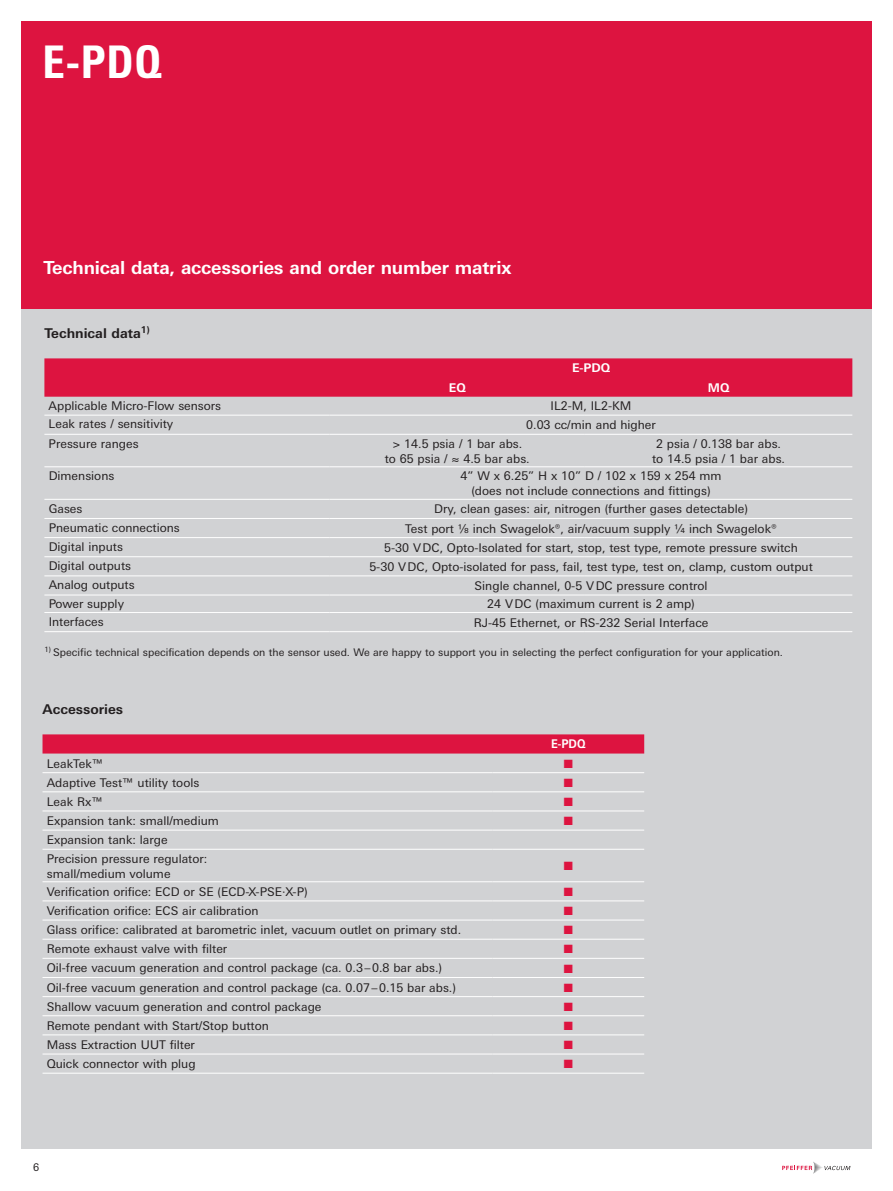
<style>
.page{position:relative;width:893px;height:1191px;background:#fff}
.page>*{position:absolute;margin:0;border:0;box-sizing:border-box;transform-origin:0 0}
.t1{font:700 condensed 45px "Univers";color:#fff}
.t2{font:700 18px "Univers Next W1 G";letter-spacing:-.01em;color:#fff}
.t3{font:700 13.5px "Univers Next W1 G";color:#231f20}
.t4{font:12px/15px "Univers Next W1 G";color:#231f20;text-align:center}
.t5{font:12px "Zapf Dingbats ITC";color:#dd1440}
.t6{font:700 12px "Univers Next W1 G";color:#fff}
.t7{font:700 12px "Univers Next W1 G";color:#fff;scale:.9 1}
.t8{font:10.5px "Univers Next W1 G";color:#231f20}
</style>
<div class="page">
<div style="left:21px;top:308px;width:851px;height:840px;background:#d1d2d4"></div>
<div style="left:21px;top:21px;width:851px;height:287px;background:#dd1440"></div>
<svg style="left:782px;top:1161px;width:68px;height:12px"></svg>
<div style="left:43px;top:734px;width:601px;height:19px;background:#dd1440"></div>
<hr style="left:43px;top:772px;width:449px;height:1px;background:#fff">
<hr style="left:43px;top:791px;width:449px;height:1px;background:#fff">
<hr style="left:43px;top:810px;width:449px;height:1px;background:#fff">
<hr style="left:43px;top:829px;width:449px;height:1px;background:#fff">
<hr style="left:43px;top:849px;width:449px;height:1px;background:#fff">
<hr style="left:43px;top:881px;width:449px;height:1px;background:#fff">
<hr style="left:43px;top:900px;width:449px;height:1px;background:#fff">
<hr style="left:43px;top:919px;width:449px;height:1px;background:#fff">
<hr style="left:43px;top:938px;width:449px;height:1px;background:#fff">
<hr style="left:43px;top:958px;width:449px;height:1px;background:#fff">
<hr style="left:43px;top:977px;width:449px;height:1px;background:#fff">
<hr style="left:43px;top:996px;width:449px;height:1px;background:#fff">
<hr style="left:43px;top:1015px;width:449px;height:1px;background:#fff">
<hr style="left:43px;top:1034px;width:449px;height:1px;background:#fff">
<hr style="left:43px;top:1053px;width:449px;height:1px;background:#fff">
<hr style="left:43px;top:1072px;width:449px;height:1px;background:#fff">
<hr style="left:492px;top:772px;width:152px;height:1px;background:#fff">
<hr style="left:492px;top:791px;width:152px;height:1px;background:#fff">
<hr style="left:492px;top:810px;width:152px;height:1px;background:#fff">
<hr style="left:492px;top:829px;width:152px;height:1px;background:#fff">
<hr style="left:492px;top:849px;width:152px;height:1px;background:#fff">
<hr style="left:492px;top:881px;width:152px;height:1px;background:#fff">
<hr style="left:492px;top:900px;width:152px;height:1px;background:#fff">
<hr style="left:492px;top:919px;width:152px;height:1px;background:#fff">
<hr style="left:492px;top:938px;width:152px;height:1px;background:#fff">
<hr style="left:492px;top:958px;width:152px;height:1px;background:#fff">
<hr style="left:492px;top:977px;width:152px;height:1px;background:#fff">
<hr style="left:492px;top:996px;width:152px;height:1px;background:#fff">
<hr style="left:492px;top:1015px;width:152px;height:1px;background:#fff">
<hr style="left:492px;top:1034px;width:152px;height:1px;background:#fff">
<hr style="left:492px;top:1053px;width:152px;height:1px;background:#fff">
<hr style="left:492px;top:1072px;width:152px;height:1px;background:#fff">
<div style="left:44px;top:358px;width:808px;height:39px;background:#dd1440"></div>
<hr style="left:44px;top:415px;width:286px;height:1px;background:#fff">
<hr style="left:330px;top:415px;width:255px;height:1px;background:#fff">
<hr style="left:585px;top:415px;width:267px;height:1px;background:#fff">
<hr style="left:44px;top:434px;width:286px;height:1px;background:#fff">
<hr style="left:330px;top:434px;width:255px;height:1px;background:#fff">
<hr style="left:585px;top:434px;width:267px;height:1px;background:#fff">
<hr style="left:44px;top:466px;width:286px;height:1px;background:#fff">
<hr style="left:330px;top:466px;width:255px;height:1px;background:#fff">
<hr style="left:585px;top:466px;width:267px;height:1px;background:#fff">
<hr style="left:44px;top:499px;width:286px;height:1px;background:#fff">
<hr style="left:330px;top:499px;width:255px;height:1px;background:#fff">
<hr style="left:585px;top:499px;width:267px;height:1px;background:#fff">
<hr style="left:44px;top:518px;width:286px;height:1px;background:#fff">
<hr style="left:330px;top:518px;width:255px;height:1px;background:#fff">
<hr style="left:585px;top:518px;width:267px;height:1px;background:#fff">
<hr style="left:44px;top:537px;width:286px;height:1px;background:#fff">
<hr style="left:330px;top:537px;width:255px;height:1px;background:#fff">
<hr style="left:585px;top:537px;width:267px;height:1px;background:#fff">
<hr style="left:44px;top:556px;width:286px;height:1px;background:#fff">
<hr style="left:330px;top:556px;width:255px;height:1px;background:#fff">
<hr style="left:585px;top:556px;width:267px;height:1px;background:#fff">
<hr style="left:44px;top:575px;width:286px;height:1px;background:#fff">
<hr style="left:330px;top:575px;width:255px;height:1px;background:#fff">
<hr style="left:585px;top:575px;width:267px;height:1px;background:#fff">
<hr style="left:44px;top:594px;width:286px;height:1px;background:#fff">
<hr style="left:330px;top:594px;width:255px;height:1px;background:#fff">
<hr style="left:585px;top:594px;width:267px;height:1px;background:#fff">
<hr style="left:44px;top:612px;width:286px;height:1px;background:#fff">
<hr style="left:330px;top:612px;width:255px;height:1px;background:#fff">
<hr style="left:585px;top:612px;width:267px;height:1px;background:#fff">
<hr style="left:44px;top:631px;width:286px;height:1px;background:#fff">
<hr style="left:330px;top:631px;width:255px;height:1px;background:#fff">
<hr style="left:585px;top:631px;width:267px;height:1px;background:#fff">
<h1 class="t1" style="left:43px;top:35px;width:121px">E-PDQ</h1>
<h2 class="t2" style="left:43px;top:256px;width:469px">Technical data, accessories and order number matrix</h2>
<p class="t3" style="left:44px;top:325px;width:107px">Technical data<sup>1)</sup></p>
<p class="t6" style="left:572px;top:361px;width:40px">E-PDQ</p>
<p class="t6" style="left:449px;top:380px;width:18px">EQ</p>
<p class="t6" style="left:708px;top:380px;width:23px">MQ</p>
<p class="t4" style="left:49px;top:398px;width:174px">Applicable Micro-Flow sensors</p>
<p class="t4" style="left:550px;top:399px;width:83px">IL2-M, IL2-KM</p>
<p class="t4" style="left:49px;top:416px;width:126px">Leak rates / sensitivity</p>
<p class="t4" style="left:526px;top:417px;width:131px">0.03 cc/min and higher</p>
<p class="t4" style="left:49px;top:436px;width:91px">Pressure ranges</p>
<p class="t4" style="left:385px;top:436px;width:146px">&gt; 14.5 psia / 1 bar abs.<br>to 65 psia / ≈ 4.5 bar abs.</p>
<p class="t4" style="left:652px;top:436px;width:134px">2 psia / 0.138 bar abs. to 14.5 psia / 1 bar abs.</p>
<p class="t4" style="left:49px;top:468px;width:67px">Dimensions</p>
<p class="t4" style="left:460px;top:468px;width:263px">4” W x 6.25” H x 10” D / 102 x 159 x 254 mm (does not include connections and fittings)</p>
<p class="t4" style="left:49px;top:501px;width:35px">Gases</p>
<p class="t4" style="left:434px;top:501px;width:315px">Dry, clean gases: air, nitrogen (further gases detectable)</p>
<p class="t4" style="left:49px;top:520px;width:133px">Pneumatic connections</p>
<p class="t4" style="left:405px;top:521px;width:373px">Test port ⅛ inch Swagelok®, air/vacuum supply ¼ inch Swagelok®</p>
<p class="t4" style="left:49px;top:539px;width:76px">Digital inputs</p>
<p class="t4" style="left:384px;top:540px;width:415px">5-30 VDC, Opto-Isolated for start, stop, test type, remote pressure switch</p>
<p class="t4" style="left:49px;top:558px;width:84px">Digital outputs</p>
<p class="t4" style="left:369px;top:559px;width:445px">5-30 VDC, Opto-isolated for pass, fail, test type, test on, clamp, custom output</p>
<p class="t4" style="left:49px;top:577px;width:88px">Analog outputs</p>
<p class="t4" style="left:475px;top:578px;width:234px">Single channel, 0-5 VDC pressure control</p>
<p class="t4" style="left:49px;top:596px;width:77px">Power supply</p>
<p class="t4" style="left:487px;top:596px;width:209px">24 VDC (maximum current is 2 amp)</p>
<p class="t4" style="left:49px;top:614px;width:57px">Interfaces</p>
<p class="t4" style="left:474px;top:615px;width:236px">RJ-45 Ethernet, or RS-232 Serial Interface</p>
<p class="t8" style="left:44px;top:646px;width:740px"><sup>1)</sup> Specific technical specification depends on the sensor used. We are happy to support you in selecting the perfect configuration for your application.</p>
<p class="t3" style="left:43px;top:700px;width:82px">Accessories</p>
<p class="t7" style="left:551px;top:737px;width:40px">E-PDQ</p>
<p class="t4" style="left:47px;top:756px;width:58px">LeakTek™</p>
<p class="t5" style="left:564px;top:758px;width:10px">■</p>
<p class="t4" style="left:47px;top:775px;width:154px">Adaptive Test™ utility tools</p>
<p class="t5" style="left:564px;top:777px;width:10px">■</p>
<p class="t4" style="left:47px;top:794px;width:58px">Leak Rx™</p>
<p class="t5" style="left:564px;top:796px;width:10px">■</p>
<p class="t4" style="left:47px;top:813px;width:174px">Expansion tank: small/medium</p>
<p class="t5" style="left:564px;top:815px;width:10px">■</p>
<p class="t4" style="left:47px;top:831px;width:162px;line-height:18.3px;text-align:left">Expansion tank: large<br>Precision pressure regulator:</p>
<p class="t4" style="left:47px;top:865px;width:125px">small/medium volume</p>
<p class="t5" style="left:564px;top:860px;width:10px">■</p>
<p class="t4" style="left:47px;top:884px;width:262px">Verification orifice: ECD or SE (ECD-X-PSE·X-P)</p>
<p class="t5" style="left:564px;top:886px;width:10px">■</p>
<p class="t4" style="left:47px;top:903px;width:213px">Verification orifice: ECS air calibration</p>
<p class="t5" style="left:564px;top:905px;width:10px">■</p>
<p class="t4" style="left:47px;top:922px;width:416px">Glass orifice: calibrated at barometric inlet, vacuum outlet on primary std.</p>
<p class="t5" style="left:564px;top:924px;width:10px">■</p>
<p class="t4" style="left:47px;top:941px;width:182px">Remote exhaust valve with filter</p>
<p class="t5" style="left:564px;top:943px;width:10px">■</p>
<p class="t4" style="left:47px;top:960px;width:397px">Oil-free vacuum generation and control package (ca. 0.3–0.8 bar abs.)</p>
<p class="t5" style="left:564px;top:962px;width:10px">■</p>
<p class="t4" style="left:47px;top:980px;width:411px">Oil-free vacuum generation and control package (ca. 0.07–0.15 bar abs.)</p>
<p class="t5" style="left:564px;top:982px;width:10px">■</p>
<p class="t4" style="left:47px;top:999px;width:276px">Shallow vacuum generation and control package</p>
<p class="t5" style="left:564px;top:1001px;width:10px">■</p>
<p class="t4" style="left:47px;top:1018px;width:224px">Remote pendant with Start/Stop button</p>
<p class="t5" style="left:564px;top:1020px;width:10px">■</p>
<p class="t4" style="left:47px;top:1037px;width:150px">Mass Extraction UUT filter</p>
<p class="t5" style="left:564px;top:1039px;width:10px">■</p>
<p class="t4" style="left:47px;top:1056px;width:150px">Quick connector with plug</p>
<p class="t5" style="left:564px;top:1058px;width:10px">■</p>
<p class="t8" style="left:33px;top:1161px;width:8px">6</p>
</div>
